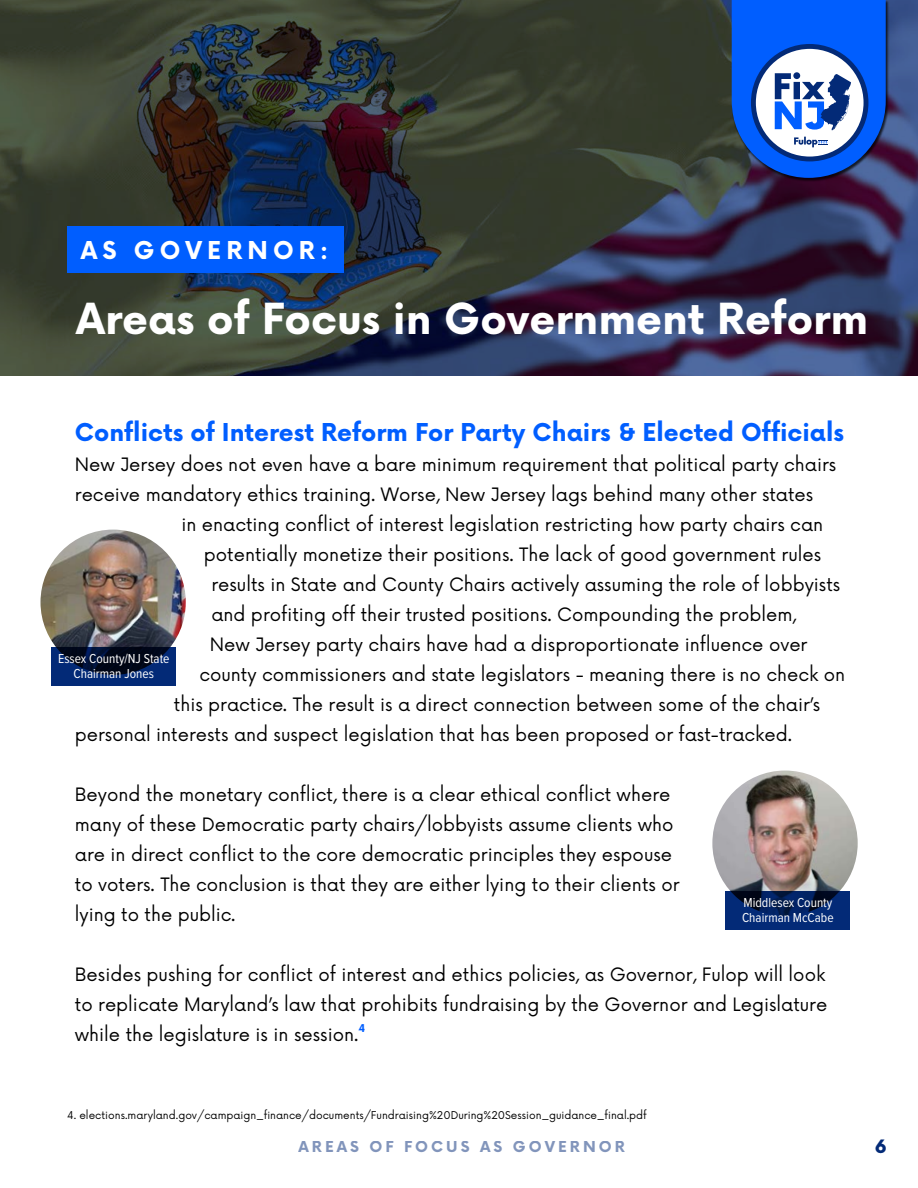
<style>
.page{position:relative;width:918px;height:1188px;background:#fff}
.page>*{position:absolute;margin:0;border:0;box-sizing:border-box;transform-origin:0 0}
.t1{font:700 41.7px "Now";color:#fff}
.t2{font:700 24px "Now";color:#005eff}
.t3{font:700 24px "Now";letter-spacing:.215em;color:#fff}
.t4{font:18px/30px "Now";color:#000}
.t5{font:900 18px "Now";color:#032a77}
.t6{font:700 15px "Now";letter-spacing:.2em;color:#032a77}
.t7{font:13.5px/15px "Proxima Nova Cond";color:#fff;text-align:center}
.t8{font:10.5px "Now";color:#000}
.t9{font:700 10.5px "Now";color:#005eff}
</style>
<div class="page">
<svg style="left:0;top:0;width:918px;height:376px;background:#34393e"></svg>
<div style="left:67px;top:226px;width:277px;height:47px;background:#005eff"></div>
<div style="left:732px;top:0;width:157px;height:182px;background:#000;opacity:.75"></div>
<svg style="left:732px;top:0;width:154px;height:178px"></svg>
<img style="left:40px;top:530px;width:146px;height:145px;border-radius:73px">
<img style="left:712px;top:771px;width:146px;height:145px;border-radius:73px">
<svg style="left:51px;top:647px;width:124px;height:38px;background:#011a4c"></svg>
<svg style="left:725px;top:892px;width:124px;height:38px;background:#022263"></svg>
<h2 class="t3" style="left:81px;top:233px;width:249px">AS GOVERNOR:</h2>
<h1 class="t1" style="left:76px;top:288px;width:793px">Areas of Focus in Government Reform</h1>
<h2 class="t2" style="left:75px;top:415px;width:771px">Conflicts of Interest Reform For Party Chairs &amp; Elected Officials</h2>
<p class="t4" style="left:75px;top:448px;width:763px">New Jersey does not even have a bare minimum requirement that political party chairs</p>
<p class="t4" style="left:75px;top:478px;width:740px">receive mandatory ethics training. Worse, New Jersey lags behind many other states</p>
<p class="t4" style="left:181px;top:508px;width:643px">in enacting conflict of interest legislation restricting how party chairs can</p>
<p class="t4" style="left:204px;top:538px;width:619px">potentially monetize their positions. The lack of good government rules</p>
<p class="t4" style="left:211px;top:568px;width:630px">results in State and County Chairs actively assuming the role of lobbyists</p>
<p class="t4" style="left:211px;top:598px;width:586px">and profiting off their trusted positions. Compounding the problem,</p>
<p class="t4" style="left:210px;top:628px;width:599px">New Jersey party chairs have had a disproportionate influence over</p>
<p class="t4" style="left:199px;top:658px;width:647px">county commissioners and state legislators - meaning there is no check on</p>
<p class="t4" style="left:174px;top:688px;width:648px">this practice. The result is a direct connection between some of the chair’s</p>
<p class="t4" style="left:75px;top:718px;width:719px">personal interests and suspect legislation that has been proposed or fast-tracked.</p>
<p class="t4" style="left:75px;top:778px;width:606px">Beyond the monetary conflict, there is a clear ethical conflict where many of these Democratic party chairs/lobbyists assume clients who are in direct conflict to the core democratic principles they espouse to voters. The conclusion is that they are either lying to their clients or lying to the public.</p>
<p class="t4" style="left:75px;top:958px;width:754px;text-align:justify">Besides pushing for conflict of interest and ethics policies, as Governor, Fulop will look to replicate Maryland’s law that prohibits fundraising by the Governor and Legislature while the legislature is in session.</p>
<p class="t7" style="left:58px;top:650px;width:113px">Essex County/NJ State<br>Chairman Jones</p>
<p class="t7" style="left:742px;top:895px;width:93px;text-align:left">Middlesex County<br>Chairman McCabe</p>
<p class="t9" style="left:358px;top:1021px;width:8px">4</p>
<p class="t8" style="left:67px;top:1107px;width:581px">4. elections.maryland.gov/campaign_finance/documents/Fundraising%20During%20Session_guidance_final.pdf</p>
<p class="t6" style="left:299px;top:1136px;width:328px">AREAS OF FOCUS AS GOVERNOR</p>
<p class="t5" style="left:875px;top:1133px;width:13px">6</p>
</div>
